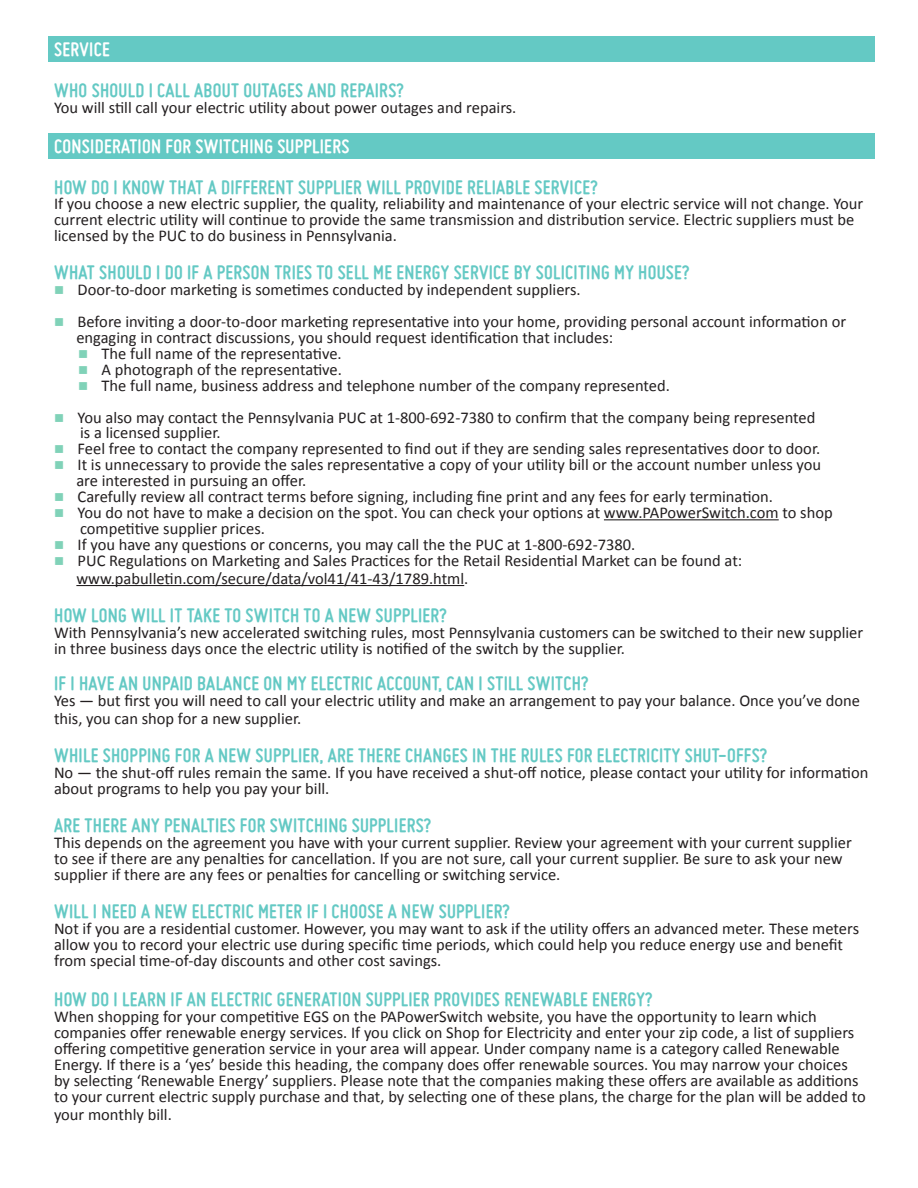
<style>
.page{position:relative;width:918px;height:1188px;background:#fff}
.page>*{position:absolute;margin:0;border:0;box-sizing:border-box;transform-origin:0 0}
.t1{font:700 21px "Miso";letter-spacing:.015em;color:#64c9c4}
.t2{font:700 21px "Miso";letter-spacing:.015em;color:#fff}
.t3{font:16.5px/15.9px "Calibri";color:#231f20}
.s1{color:#80d2b8}
</style>
<div class="page">
<div style="left:48px;top:133px;width:827px;height:25px;background:#64c9c4"></div>
<div style="left:48px;top:37px;width:827px;height:25px;background:#64c9c4"></div>
<hr style="left:604px;top:519px;width:175px;height:1px;background:#231f20">
<hr style="left:76px;top:585px;width:388px;height:1px;background:#231f20">
<p class="t2" style="left:54px;top:38px;width:57px">SERVICE</p>
<p class="t1" style="left:54px;top:78px;width:351px">WHO SHOULD I CALL ABOUT OUTAGES AND REPAIRS?</p>
<p class="t3" style="left:54px;top:98px;width:464px">You will still call your electric utility about power outages and repairs.</p>
<p class="t2" style="left:54px;top:134px;width:297px">CONSIDERATION FOR SWITCHING SUPPLIERS</p>
<p class="t1" style="left:54px;top:175px;width:545px">HOW DO I KNOW THAT A DIFFERENT SUPPLIER WILL PROVIDE RELIABLE SERVICE?</p>
<p class="t3" style="left:54px;top:195px;width:811px">If you choose a new electric supplier, the quality, reliability and maintenance of your electric service will not change. Your current electric utility will continue to provide the same transmission and distribution service. Electric suppliers must be licensed by the PUC to do business in Pennsylvania.</p>
<p class="t1" style="left:54px;top:261px;width:637px">WHAT SHOULD I DO IF A PERSON TRIES TO SELL ME ENERGY SERVICE BY SOLICITING MY HOUSE?</p>
<p class="t3" style="left:54px;top:281px;width:528px"><span class="s1">■</span> Door-to-door marketing is sometimes conducted by independent suppliers.</p>
<p class="t3" style="left:76px;top:313px;width:771px;text-indent:-22px"><span class="s1">■</span> Before inviting a door-to-door marketing representative into your home, providing personal account information or engaging in contract discussions, you should request identification that includes:</p>
<p class="t3" style="left:78px;top:345px;width:265px"><span class="s1">■</span> The full name of the representative.</p>
<p class="t3" style="left:78px;top:361px;width:265px"><span class="s1">■</span> A photograph of the representative.</p>
<p class="t3" style="left:78px;top:377px;width:594px"><span class="s1">■</span> The full name, business address and telephone number of the company represented.</p>
<p class="t3" style="left:80px;top:408px;width:737px;text-indent:-26px"><span class="s1">■</span> You also may contact the Pennsylvania PUC at 1-800-692-7380 to confirm that the company being represented is a licensed supplier.</p>
<p class="t3" style="left:54px;top:440px;width:768px"><span class="s1">■</span> Feel free to contact the company represented to find out if they are sending sales representatives door to door.</p>
<p class="t3" style="left:76px;top:456px;width:746px;text-indent:-22px"><span class="s1">■</span> It is unnecessary to provide the sales representative a copy of your utility bill or the account number unless you are interested in pursuing an offer.</p>
<p class="t3" style="left:54px;top:488px;width:721px"><span class="s1">■</span> Carefully review all contract terms before signing, including fine print and any fees for early termination.</p>
<p class="t3" style="left:80px;top:504px;width:754px;text-indent:-26px"><span class="s1">■</span> You do not have to make a decision on the spot. You can check your options at www.PAPowerSwitch.com to shop competitive supplier prices.</p>
<p class="t3" style="left:54px;top:536px;width:583px"><span class="s1">■</span> If you have any questions or concerns, you may call the the PUC at 1-800-692-7380.</p>
<p class="t3" style="left:54px;top:551px;width:690px"><span class="s1">■</span> PUC Regulations on Marketing and Sales Practices for the Retail Residential Market can be found at:</p>
<p class="t3" style="left:76px;top:569px;width:394px">www.pabulletin.com/secure/data/vol41/41-43/1789.html.</p>
<p class="t1" style="left:54px;top:603px;width:394px">HOW LONG WILL IT TAKE TO SWITCH TO A NEW SUPPLIER?</p>
<p class="t3" style="left:54px;top:624px;width:811px">With Pennsylvania’s new accelerated switching rules, most Pennsylvania customers can be switched to their new supplier in three business days once the electric utility is notified of the switch by the supplier.</p>
<p class="t1" style="left:54px;top:671px;width:536px">IF I HAVE AN UNPAID BALANCE ON MY ELECTRIC ACCOUNT, CAN I STILL SWITCH?</p>
<p class="t3" style="left:54px;top:691px;width:807px;line-height:18px">Yes — but first you will need to call your electric utility and make an arrangement to pay your balance. Once you’ve done this, you can shop for a new supplier.</p>
<p class="t1" style="left:54px;top:743px;width:715px">WHILE SHOPPING FOR A NEW SUPPLIER, ARE THERE CHANGES IN THE RULES FOR ELECTRICITY SHUT-OFFS?</p>
<p class="t3" style="left:54px;top:764px;width:816px">No — the shut-off rules remain the same. If you have received a shut-off notice, please contact your utility for information about programs to help you pay your bill.</p>
<p class="t1" style="left:54px;top:813px;width:379px">ARE THERE ANY PENALTIES FOR SWITCHING SUPPLIERS?</p>
<p class="t3" style="left:54px;top:834px;width:799px">This depends on the agreement you have with your current supplier. Review your agreement with your current supplier to see if there are any penalties for cancellation. If you are not sure, call your current supplier. Be sure to ask your new supplier if there are any fees or penalties for cancelling or switching service.</p>
<p class="t1" style="left:54px;top:899px;width:457px">WILL I NEED A NEW ELECTRIC METER IF I CHOOSE A NEW SUPPLIER?</p>
<p class="t3" style="left:54px;top:920px;width:807px">Not if you are a residential customer. However, you may want to ask if the utility offers an advanced meter. These meters allow you to record your electric use during specific time periods, which could help you reduce energy use and benefit from special time-of-day discounts and other cost savings.</p>
<p class="t1" style="left:54px;top:988px;width:600px">HOW DO I LEARN IF AN ELECTRIC GENERATION SUPPLIER PROVIDES RENEWABLE ENERGY?</p>
<p class="t3" style="left:54px;top:1008px;width:813px">When shopping for your competitive EGS on the PAPowerSwitch website, you have the opportunity to learn which companies offer renewable energy services. If you click on Shop for Electricity and enter your zip code, a list of suppliers offering competitive generation service in your area will appear. Under company name is a category called Renewable Energy. If there is a ‘yes’ beside this heading, the company does offer renewable sources. You may narrow your choices by selecting ‘Renewable Energy’ suppliers. Please note that the companies making these offers are available as additions to your current electric supply purchase and that, by selecting one of these plans, the charge for the plan will be added to</p>
<p class="t3" style="left:54px;top:1105px;width:119px">your monthly bill.</p>
</div>
